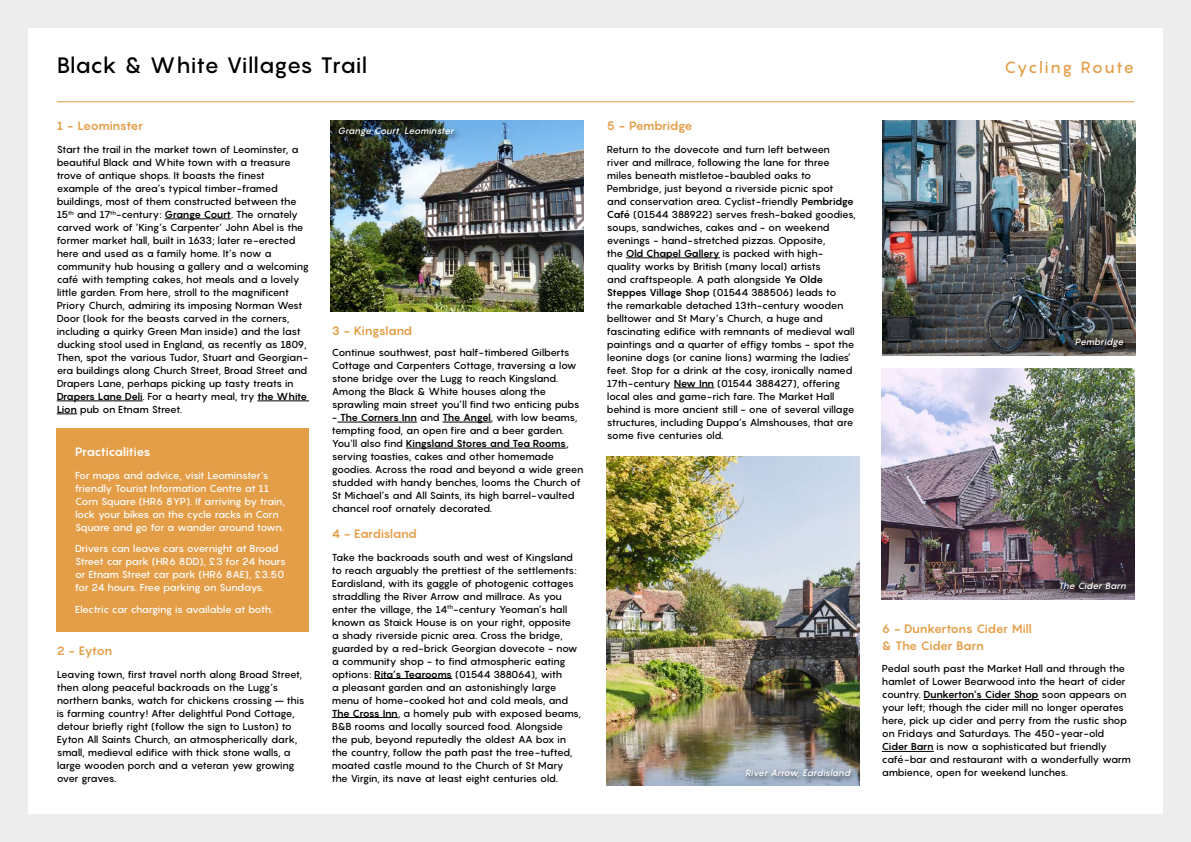
<style>
.page{position:relative;width:1191px;height:842px;background:#ededed}
.page>*{position:absolute;margin:0;border:0;box-sizing:border-box;transform-origin:0 0}
.t1{font:500 22px "Pangram";letter-spacing:-.005em;color:#000}
.t2{font:500 16px "Pangram";letter-spacing:.085em;color:#e49e48}
.t3{font:700 12px/17px "Pangram";letter-spacing:-.045em;color:#e49e48}
.t4{font:700 12px "Pangram";letter-spacing:-.035em;color:#fff}
.t5{font:500 10px/13px "Pangram";letter-spacing:-.05em;color:#000}
.t6{font:500 10px/13px "Pangram";letter-spacing:-.045em;color:#fff}
.t7{font:italic 500 9px "Pangram";color:#fff}
.s1{font-weight:700}
</style>
<div class="page">
<div style="left:28px;top:28px;width:1134px;height:786px;background:#fff"></div>
<hr style="left:165px;top:219px;width:66px;height:1px;background:#000">
<hr style="left:57px;top:401px;width:86px;height:1px;background:#000">
<hr style="left:257px;top:401px;width:52px;height:1px;background:#000">
<svg style="left:57px;top:414px;width:20px;height:1px"></svg>
<hr style="left:337px;top:422px;width:80px;height:1px;background:#000">
<hr style="left:442px;top:422px;width:49px;height:1px;background:#000">
<hr style="left:406px;top:448px;width:160px;height:1px;background:#000">
<hr style="left:374px;top:678px;width:78px;height:1px;background:#000">
<hr style="left:332px;top:717px;width:66px;height:1px;background:#000">
<hr style="left:626px;top:258px;width:94px;height:1px;background:#000">
<hr style="left:673px;top:388px;width:41px;height:1px;background:#000">
<hr style="left:923px;top:699px;width:116px;height:1px;background:#000">
<hr style="left:882px;top:751px;width:51px;height:1px;background:#000">
<hr style="left:57px;top:101px;width:1077px;height:1px;background:#e49e48">
<img style="left:331px;top:121px;width:252px;height:191px">
<img style="left:607px;top:457px;width:252px;height:328px">
<div style="left:742px;top:766px;width:115px;height:18px;background:#000;opacity:.75"></div>
<div style="left:336px;top:125px;width:125px;height:18px;background:#000;opacity:.75"></div>
<img style="left:883px;top:121px;width:252px;height:235px">
<div style="left:1072px;top:336px;width:58px;height:18px;background:#000;opacity:.75"></div>
<img style="left:882px;top:369px;width:252px;height:231px">
<div style="left:1056px;top:579px;width:76px;height:17px;background:#000;opacity:.75"></div>
<div style="left:57px;top:429px;width:252px;height:203px;background:#e49e48"></div>
<h1 class="t1" style="left:57px;top:51px;width:312px">Black &amp; White Villages Trail</h1>
<h2 class="t2" style="left:1004px;top:57px;width:131px">Cycling Route</h2>
<p class="t3" style="left:57px;top:117px;width:88px">1 - Leominster</p>
<p class="t5" style="left:57px;top:143px;width:254px">Start the trail in the market town of Leominster, a beautiful Black and White town with a treasure trove of antique shops. It boasts the finest example of the area’s typical timber-framed buildings, most of them constructed between the 15<sup>th</sup> and 17<sup>th</sup>-century: <span class="s1">Grange Court</span>. The ornately carved work of ‘King’s Carpenter’ John Abel is the former market hall, built in 1633; later re-erected here and used as a family home. It’s now a community hub housing a gallery and a welcoming café with tempting cakes, hot meals and a lovely little garden. From here, stroll to the magnificent Priory Church, admiring its imposing Norman West Door (look for the beasts carved in the corners, including a quirky Green Man inside) and the last ducking stool used in England, as recently as 1809, Then, spot the various Tudor, Stuart and Georgian&shy;era buildings along Church Street, Broad Street and Drapers Lane, perhaps picking up tasty treats in <span class="s1">Drapers Lane Deli</span>. For a hearty meal, try <span class="s1">the White Lion</span> pub on Etnam Street.</p>
<p class="t4" style="left:75px;top:444px;width:77px">Practicalities</p>
<p class="t6" style="left:75px;top:468px;width:211px">For maps and advice, visit Leominster's friendly Tourist Information Centre at 11<br>Corn Square (HR6 8YP). If arriving by train, lock your bikes on the cycle racks in Corn Square and go for a wander around town.</p>
<p class="t6" style="left:75px;top:542px;width:212px">Drivers can leave cars overnight at Broad Street car park (HR6 8DD), £3 for 24 hours or Etnam Street car park (HR6 8AE), £3.50 for 24 hours. Free parking on Sundays.</p>
<p class="t6" style="left:75px;top:602px;width:199px">Electric car charging is available at both.</p>
<p class="t3" style="left:57px;top:642px;width:57px">2 - Eyton</p>
<p class="t5" style="left:57px;top:668px;width:249px">Leaving town, first travel north along Broad Street, then along peaceful backroads on the Lugg’s northern banks, watch for chickens crossing – this is farming country! After delightful Pond Cottage, detour briefly right (follow the sign to Luston) to Eyton All Saints Church, an atmospherically dark, small, medieval edifice with thick stone walls, a large wooden porch and a veteran yew growing over graves.</p>
<p class="t7" style="left:337px;top:125px;width:120px">Grange Court, Leominster</p>
<p class="t3" style="left:332px;top:322px;width:82px">3 - Kingsland</p>
<p class="t5" style="left:332px;top:346px;width:249px">Continue southwest, past half-timbered Gilberts Cottage and Carpenters Cottage, traversing a low stone bridge over the Lugg to reach Kingsland.<br>Among the Black &amp; White houses along the sprawling main street you’ll find two enticing pubs</p>
<p class="t5" style="left:332px;top:411px;width:253px">- <span class="s1">The Corners Inn</span> and <span class="s1">The Angel</span>, with low beams, tempting food, an open fire and a beer garden.<br>You'll also find <span class="s1">Kingsland Stores and Tea Rooms</span>, serving toasties, cakes and other homemade goodies. Across the road and beyond a wide green studded with handy benches, looms the Church of St Michael’s and All Saints, its high barrel-vaulted chancel roof ornately decorated.</p>
<p class="t3" style="left:332px;top:525px;width:87px">4 - Eardisland</p>
<p class="t5" style="left:332px;top:550px;width:251px">Take the backroads south and west of Kingsland to reach arguably the prettiest of the settlements:<br>Eardisland, with its gaggle of photogenic cottages straddling the River Arrow and millrace. As you enter the village, the 14<sup>th</sup>-century Yeoman’s hall known as Staick House is on your right, opposite<br>a shady riverside picnic area. Cross the bridge, guarded by a red-brick Georgian dovecote - now a community shop - to find atmospheric eating options: <span class="s1">Rita’s Tearooms</span> (01544 388064), with<br>a pleasant garden and an astonishingly large menu of home-cooked hot and cold meals, and <span class="s1">The Cross Inn</span>, a homely pub with exposed beams, B&amp;B rooms and locally sourced food. Alongside the pub, beyond reputedly the oldest AA box in the country, follow the path past the tree-tufted, moated castle mound to the Church of St Mary the Virgin, its nave at least eight centuries old.</p>
<p class="t3" style="left:607px;top:117px;width:87px">5 - Pembridge</p>
<p class="t5" style="left:607px;top:143px;width:251px">Return to the dovecote and turn left between<br>river and millrace, following the lane for three miles beneath mistletoe-baubled oaks to Pembridge, just beyond a riverside picnic spot and conservation area. Cyclist-friendly <span class="s1">Pembridge Café</span> (01544 388922) serves fresh-baked goodies, soups, sandwiches, cakes and - on weekend evenings - hand-stretched pizzas. Opposite,<br>the <span class="s1">Old Chapel Gallery</span> is packed with high&shy;quality works by British (many local) artists<br>and craftspeople. A path alongside <span class="s1">Ye Olde Steppes Village Shop</span> (01544 388506) leads to<br>the remarkable detached 13th-century wooden belltower and St Mary’s Church, a huge and fascinating edifice with remnants of medieval wall paintings and a quarter of effigy tombs - spot the leonine dogs (or canine lions) warming the ladies’ feet. Stop for a drink at the cosy, ironically named 17th-century <span class="s1">New Inn</span> (01544 388427), offering local ales and game-rich fare. The Market Hall behind is more ancient still - one of several village structures, including Duppa’s Almshouses, that are some five centuries old.</p>
<p class="t7" style="left:745px;top:767px;width:109px">River Arrow, Eardisland</p>
<p class="t7" style="left:1075px;top:336px;width:52px">Pembridge</p>
<p class="t7" style="left:1058px;top:580px;width:71px">The Cider Barn</p>
<p class="t3" style="left:882px;top:620px;width:151px">6 - Dunkertons Cider Mill &amp; The Cider Barn</p>
<p class="t5" style="left:882px;top:662px;width:251px">Pedal south past the Market Hall and through the hamlet of Lower Bearwood into the heart of cider country. <span class="s1">Dunkerton’s Cider Shop</span> soon appears on your left; though the cider mill no longer operates here, pick up cider and perry from the rustic shop on Fridays and Saturdays. The 450-year-old <span class="s1">Cider Barn</span> is now a sophisticated but friendly café-bar and restaurant with a wonderfully warm ambience, open for weekend lunches.</p>
</div>
